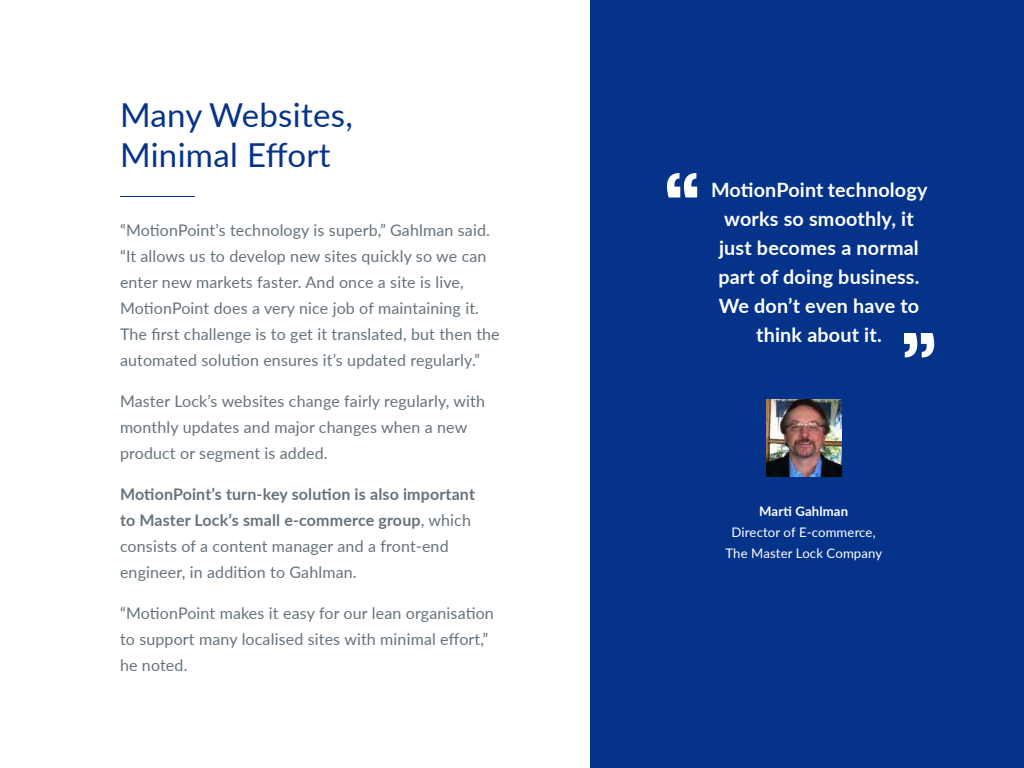
<style>
.page{position:relative;width:1024px;height:768px;background:#fff}
.page>*{position:absolute;margin:0;border:0;box-sizing:border-box;transform-origin:0 0}
.t1{font:33px/40px "Lato";letter-spacing:.01em;color:#05338a}
.t2{font:700 19.7px/29px "Lato";letter-spacing:.01em;color:#fff;text-align:center}
.t3{font:16px/26px "Lato";letter-spacing:.01em;color:#65737c}
.t4{font:700 16px/26px "Lato";letter-spacing:.01em;color:#65737c}
.t5{font:13.2px/21px "Lato";letter-spacing:.01em;color:#fff;text-align:center}
.t6{font:700 13.2px "Lato";letter-spacing:.01em;color:#fff}
.s1{font-weight:400}
</style>
<div class="page">
<hr style="left:120px;top:196px;width:75px;height:1px;background:#05338a">
<div style="left:590px;top:0;width:434px;height:768px;background:#05338a"></div>
<img style="left:766px;top:399px;width:75px;height:78px">
<svg style="left:667px;top:173px;width:30px;height:25px"></svg>
<svg style="left:904px;top:333px;width:30px;height:25px"></svg>
<h1 class="t1" style="left:120px;top:93px;width:235px">Many Websites,<br>Minimal Effort</h1>
<p class="t3" style="left:120px;top:216px;width:381px">“MotionPoint’s technology is superb,” Gahlman said. “It allows us to develop new sites quickly so we can enter new markets faster. And once a site is live, MotionPoint does a very nice job of maintaining it.<br>The first challenge is to get it translated, but then the automated solution ensures it’s updated regularly.”</p>
<p class="t3" style="left:120px;top:387px;width:367px">Master Lock’s websites change fairly regularly, with monthly updates and major changes when a new product or segment is added.</p>
<p class="t4" style="left:120px;top:480px;width:356px">MotionPoint’s turn-key solution is also important to Master Lock’s small e-commerce group<span class="s1">, which consists of a content manager and a front-end engineer, in addition to Gahlman.</span></p>
<p class="t3" style="left:120px;top:599px;width:375px">“MotionPoint makes it easy for our lean organisation to support many localised sites with minimal effort,” he noted.</p>
<p class="t2" style="left:711px;top:174px;width:218px">MotionPoint technology works so smoothly, it just becomes a normal part of doing business.<br>We don’t even have to think about it.</p>
<p class="t6" style="left:759px;top:502px;width:90px">Marti Gahlman</p>
<p class="t5" style="left:725px;top:521px;width:158px">Director of E-commerce,<br>The Master Lock Company</p>
</div>
